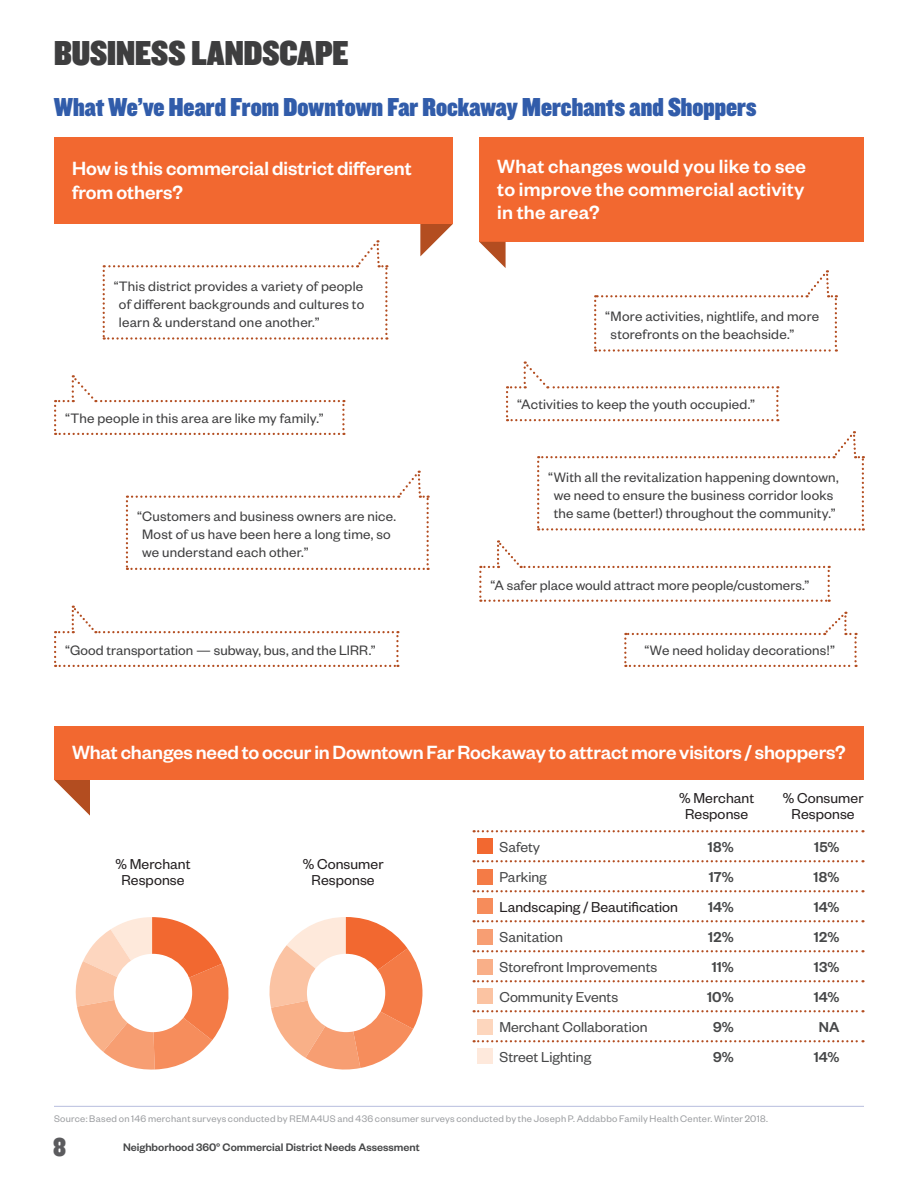
<style>
.page{position:relative;width:918px;height:1188px;background:#fff}
.page>*{position:absolute;margin:0;border:0;box-sizing:border-box;transform-origin:0 0}
.t1{font:36px "Knockout HTF90 Ultmt Welterwt";color:#3e3e3f}
.t2{font:27px "Knockout HTF90 Ultmt Welterwt";color:#315caa}
.t3{font:27px "Knockout HTF90 Ultmt Welterwt";color:#5b5b5e}
.t4{font:500 21px/23.2px "Founders Grotesk";color:#fff;text-align:justify}
.t5{font:15.75px/30px "Founders Grotesk";color:#464748}
.t6{font:15.75px/16.5px "Founders Grotesk";letter-spacing:.005em;color:#231f20;text-align:center}
.t7{font:500 15.75px/30px "Founders Grotesk";letter-spacing:.015em;color:#464748;text-align:center}
.t8{font:15px/18px "Founders Grotesk";letter-spacing:.015em;color:#3e3e3f}
.t9{font:500 12px "Founders Grotesk";color:#464748}
.t10{font:10.5px "Founders Grotesk";letter-spacing:.025em;color:#9d9fa2}
</style>
<div class="page">
<div style="left:479px;top:137px;width:385px;height:105px;background:#f26830"></div>
<svg style="left:479px;top:242px;width:27px;height:26px"></svg>
<svg style="left:420px;top:224px;width:33px;height:32px"></svg>
<div style="left:54px;top:137px;width:399px;height:87px;background:#f26830"></div>
<svg style="left:54px;top:375px;width:291px;height:60px"></svg>
<svg style="left:506px;top:361px;width:272px;height:60px"></svg>
<svg style="left:103px;top:240px;width:285px;height:100px"></svg>
<svg style="left:54px;top:605px;width:345px;height:62px"></svg>
<svg style="left:479px;top:540px;width:351px;height:62px"></svg>
<svg style="left:126px;top:471px;width:303px;height:99px"></svg>
<svg style="left:537px;top:431px;width:327px;height:100px"></svg>
<svg style="left:624px;top:612px;width:233px;height:55px"></svg>
<svg style="left:594px;top:270px;width:243px;height:82px"></svg>
<hr style="left:54px;top:1106px;width:810px;height:1px;background:#b7bdde">
<svg style="left:54px;top:780px;width:36px;height:36px"></svg>
<div style="left:54px;top:726px;width:810px;height:54px;background:#f26830"></div>
<div style="left:478px;top:869px;width:15px;height:15px;background:#f47b46"></div>
<div style="left:478px;top:899px;width:15px;height:15px;background:#f68c5b"></div>
<div style="left:478px;top:929px;width:15px;height:15px;background:#f79e73"></div>
<div style="left:478px;top:959px;width:15px;height:15px;background:#f9af88"></div>
<div style="left:478px;top:989px;width:15px;height:15px;background:#fbc3a2"></div>
<div style="left:477px;top:1019px;width:15px;height:15px;background:#fdd6bd"></div>
<div style="left:478px;top:1049px;width:15px;height:15px;background:#fee9dc"></div>
<div style="left:477px;top:839px;width:15px;height:15px;background:#f26830"></div>
<svg style="left:474px;top:830px;width:389px;height:2px"></svg>
<svg style="left:474px;top:860px;width:389px;height:2px"></svg>
<svg style="left:474px;top:890px;width:389px;height:2px"></svg>
<svg style="left:474px;top:920px;width:389px;height:2px"></svg>
<svg style="left:474px;top:950px;width:389px;height:2px"></svg>
<svg style="left:474px;top:980px;width:389px;height:2px"></svg>
<svg style="left:474px;top:1010px;width:389px;height:2px"></svg>
<svg style="left:474px;top:1040px;width:389px;height:2px"></svg>
<svg style="left:75px;top:917px;width:154px;height:153px"></svg>
<div style="left:114px;top:954px;width:78px;height:78px;background:#fff;border-radius:50%"></div>
<svg style="left:269px;top:917px;width:154px;height:153px"></svg>
<div style="left:307px;top:954px;width:78px;height:78px;background:#fff;border-radius:50%"></div>
<h1 class="t1" style="left:54px;top:33px;width:296px">BUSINESS LANDSCAPE</h1>
<h2 class="t2" style="left:54px;top:93px;width:704px">What We’ve Heard From Downtown Far Rockaway Merchants and Shoppers</h2>
<h3 class="t4" style="left:497px;top:153px;width:310px">What changes would you like to see to improve the commercial activity in the area?</h3>
<h3 class="t4" style="left:72px;top:156px;width:341px">How is this commercial district different from others?</h3>
<p class="t8" style="left:119px;top:276px;width:247px;text-align:justify;text-indent:-5px">“This district provides a variety of people of different backgrounds and cultures to learn &amp; understand one another.”</p>
<p class="t8" style="left:65px;top:408px;width:260px">“The people in this area are like my family.”</p>
<p class="t8" style="left:142px;top:507px;width:256px;text-indent:-5px">“Customers and business owners are nice.<br>Most of us have been here a long time, so we understand each other.”</p>
<p class="t8" style="left:65px;top:641px;width:312px">“Good transportation — subway, bus, and the LIRR.”</p>
<p class="t8" style="left:611px;top:306px;width:210px;text-indent:-5px">“More activities, nightlife, and more storefronts on the beachside.”</p>
<p class="t8" style="left:517px;top:395px;width:239px">“Activities to keep the youth occupied.”</p>
<p class="t8" style="left:548px;top:467px;width:292px;text-align:center">“With all the revitalization happening downtown, we need to ensure the business corridor looks the same (better!) throughout the community.”</p>
<p class="t8" style="left:491px;top:575px;width:320px">“A safer place would attract more people/customers.”</p>
<p class="t8" style="left:644px;top:640px;width:192px">“We need holiday decorations!”</p>
<h3 class="t4" style="left:72px;top:740px;width:775px">What changes need to occur in Downtown Far Rockaway to attract more visitors / shoppers?</h3>
<p class="t6" style="left:115px;top:854px;width:77px">% Merchant<br>Response</p>
<p class="t6" style="left:303px;top:854px;width:82px">% Consumer<br>Response</p>
<p class="t6" style="left:679px;top:789px;width:77px">% Merchant<br>Response</p>
<p class="t6" style="left:783px;top:789px;width:82px">% Consumer<br>Response</p>
<p class="t5" style="left:500px;top:831px;width:49px">Safety<br>Parking</p>
<p class="t6" style="left:500px;top:898px;width:180px">Landscaping / Beautification</p>
<p class="t5" style="left:500px;top:921px;width:159px">Sanitation<br>Storefront Improvements<br>Community Events<br>Merchant Collaboration<br>Street Lighting</p>
<p class="t7" style="left:707px;top:831px;width:28px">18%<br>17%<br>14%<br>12%<br>11%<br>10%<br>9%<br>9%</p>
<p class="t7" style="left:814px;top:831px;width:27px">15%<br>18%<br>14%<br>12%<br>13%<br>14%<br>NA<br>14%</p>
<p class="t10" style="left:54px;top:1112px;width:715px">Source: Based on 146 merchant surveys conducted by REMA4US and 436 consumer surveys conducted by the Joseph P. Addabbo Family Health Center. Winter 2018.</p>
<h2 class="t3" style="left:53px;top:1133px;width:14px">8</h2>
<p class="t9" style="left:123px;top:1140px;width:298px">Neighborhood 360° Commercial District Needs Assessment</p>
</div>
